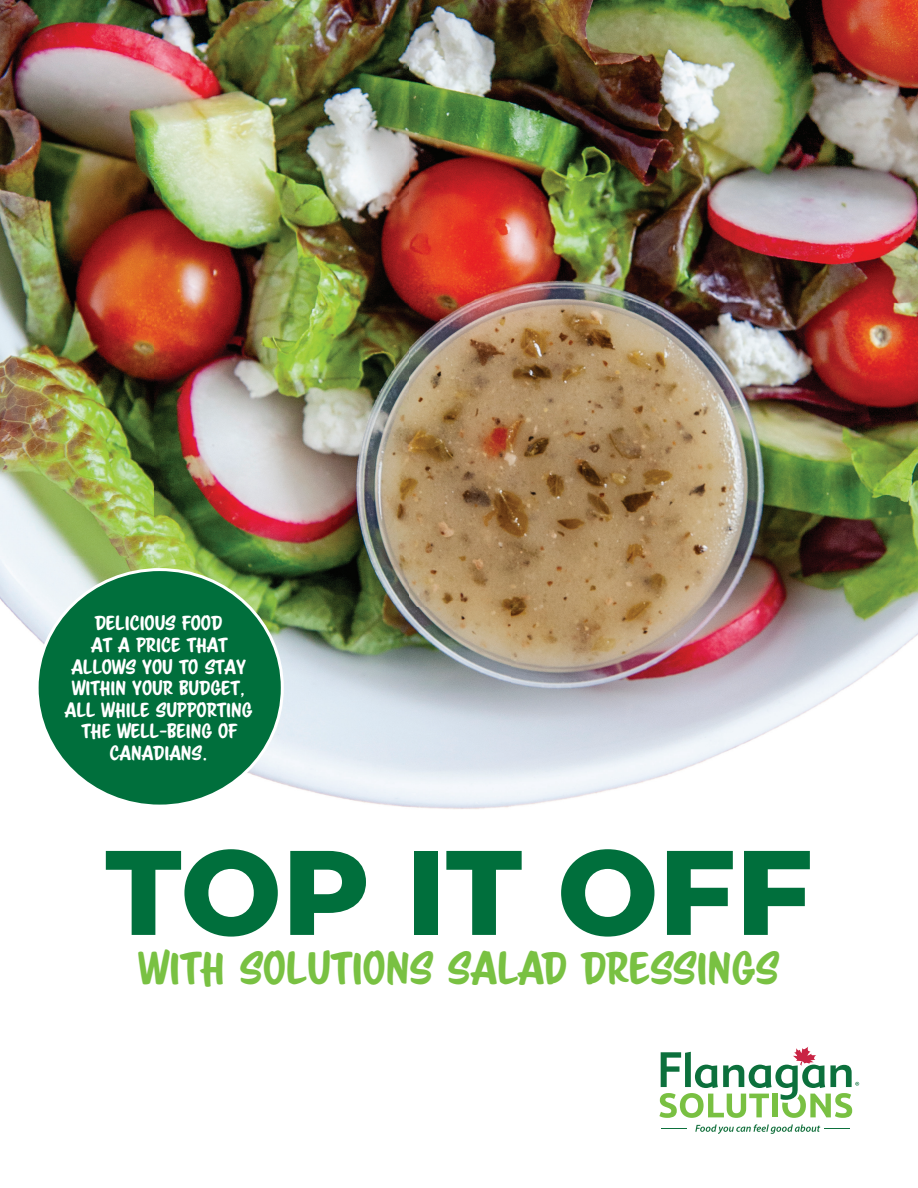
<style>
.page{position:relative;width:918px;height:1188px;background:#fff}
.page>*{position:absolute;margin:0;border:0;box-sizing:border-box;transform-origin:0 0}
.t1{font:800 120px "Montserrat";color:#006f3c}
.t2{font:40.5px "Scriptorama Markdown JF";color:#79c142}
.t3{font:18px/21.6px "Scriptorama Markdown JF";color:#fff;text-align:center}
</style>
<div class="page">
<img style="left:0;top:0;width:918px;height:809px">
<div style="left:37px;top:570px;width:245px;height:236px;background:#006f3c;border-radius:50%"></div>
<svg style="left:695px;top:1124px;width:154px;height:10px"></svg>
<svg style="left:661px;top:1128px;width:25px;height:1px"></svg>
<svg style="left:659px;top:1047px;width:200px;height:71px"></svg>
<p class="t3" style="left:65px;top:613px;width:189px">DELICIOUS FOOD<br>AT A PRICE THAT<br>ALLOWS YOU TO STAY<br>WITHIN YOUR BUDGET,<br>ALL WHILE SUPPORTING<br>THE WELL-BEING OF<br>CANADIANS.</p>
<h1 class="t1" style="left:105px;top:804px;width:709px">TOP IT OFF</h1>
<h1 class="t2" style="left:139px;top:942px;width:642px">WITH SOLUTIONS SALAD DRESSINGS</h1>
</div>
